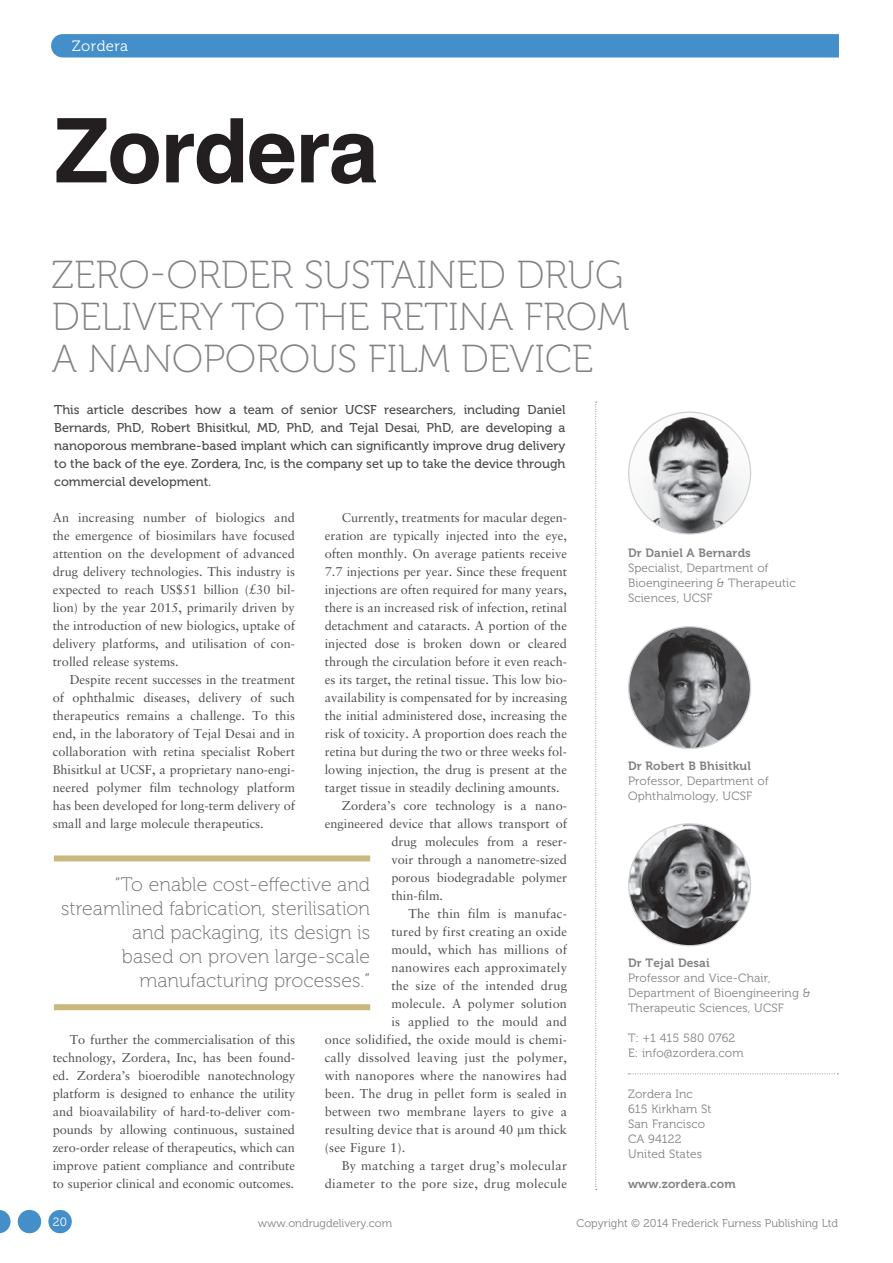
<style>
.page{position:relative;width:893px;height:1263px;background:#fff}
.page>*{position:absolute;margin:0;border:0;box-sizing:border-box;transform-origin:0 0}
.t1{font:700 89.25px "Helvetica";letter-spacing:-.015em;color:#231f20}
.t2{font:39px/42px "Museo 100";color:#808285}
.t3{font:19.5px/24px "Museo 100";letter-spacing:.005em;color:#6c6d70;text-align:right}
.t4{font:15px "Museo 300";letter-spacing:.025em;color:#fff}
.t5{font:12.75px/18px "Sabon LT Std";color:#4b4c4d;text-align:justify}
.t6{font:12.75px/18px "Museo 500";color:#4b4c4d;text-align:justify}
.t7{font:12.75px "Sabon LT Std";letter-spacing:.025em;color:#4b4c4d}
.t8{font:12px/15px "Museo 300";letter-spacing:.01em;color:#808285}
.t9{font:12px "Museo 700";letter-spacing:.01em;color:#808285}
.t10{font:12px "Museo 300";color:#fff}
.t11{font:11.25px "Museo 300";color:#808285}
</style>
<div class="page">
<div style="left:48px;top:1210px;width:24px;height:23px;background:#448fc9;border-radius:50%"></div>
<div style="left:18px;top:1210px;width:23px;height:23px;background:#448fc9;border-radius:50%"></div>
<svg style="left:0;top:1210px;width:11px;height:23px"></svg>
<div style="left:51px;top:34px;width:788px;height:23px;background:#448fc9"></div>
<svg style="left:628px;top:1074px;width:210px;height:1px"></svg>
<img style="left:629px;top:412px;width:121px;height:122px;border-radius:50%">
<img style="left:629px;top:627px;width:121px;height:121px;border-radius:50%">
<img style="left:629px;top:824px;width:121px;height:122px;border-radius:50%">
<svg style="left:595px;top:402px;width:2px;height:788px"></svg>
<div style="left:54px;top:855px;width:316px;height:6px;background:#cab87e"></div>
<div style="left:54px;top:1004px;width:316px;height:6px;background:#cab87e"></div>
<p class="t4" style="left:72px;top:40px;width:57px">Zordera</p>
<h1 class="t1" style="left:54px;top:114px;width:326px">Zordera</h1>
<h2 class="t2" style="left:52px;top:257px;width:579px">ZERO-ORDER SUSTAINED DRUG<br>DELIVERY TO THE RETINA FROM<br>A NANOPOROUS FILM DEVICE</h2>
<p class="t6" style="left:54px;top:402px;width:513px">This article describes how a team of senior UCSF researchers, including Daniel Bernards, PhD, Robert Bhisitkul, MD, PhD, and Tejal Desai, PhD, are developing a nanoporous membrane-based implant which can significantly improve drug delivery to the back of the eye. Zordera, Inc, is the company set up to take the device through commercial development.</p>
<p class="t5" style="left:53px;top:510px;width:244px">An increasing number of biologics and the emergence of biosimilars have focused attention on the development of advanced drug delivery technologies. This industry is expected to reach US$51 billion (£30 bil&shy;lion) by the year 2015, primarily driven by the introduction of new biologics, uptake of delivery platforms, and utilisation of con&shy;trolled release systems.</p>
<p class="t5" style="left:53px;top:672px;width:244px;text-indent:17px">Despite recent successes in the treatment of ophthalmic diseases, delivery of such therapeutics remains a challenge. To this end, in the laboratory of Tejal Desai and in collaboration with retina specialist Robert Bhisitkul at UCSF, a proprietary nano-engi&shy;neered polymer film technology platform has been developed for long-term delivery of small and large molecule therapeutics.</p>
<p class="t5" style="left:342px;top:510px;width:227px">Currently, treatments for macular degen-</p>
<p class="t5" style="left:325px;top:528px;width:244px">eration are typically injected into the eye,</p>
<p class="t5" style="left:325px;top:546px;width:244px">often monthly. On average patients receive</p>
<p class="t5" style="left:325px;top:564px;width:244px">7.7 injections per year. Since these frequent</p>
<p class="t5" style="left:325px;top:582px;width:244px">injections are often required for many years,</p>
<p class="t5" style="left:325px;top:600px;width:244px">there is an increased risk of infection, retinal</p>
<p class="t5" style="left:325px;top:618px;width:244px">detachment and cataracts. A portion of the</p>
<p class="t5" style="left:325px;top:636px;width:244px">injected dose is broken down or cleared</p>
<p class="t5" style="left:325px;top:654px;width:244px">through the circulation before it even reach-</p>
<p class="t5" style="left:325px;top:672px;width:244px">es its target, the retinal tissue. This low bio-</p>
<p class="t5" style="left:325px;top:690px;width:244px">availability is compensated for by increasing</p>
<p class="t5" style="left:325px;top:708px;width:244px">the initial administered dose, increasing the</p>
<p class="t5" style="left:325px;top:726px;width:244px">risk of toxicity. A proportion does reach the</p>
<p class="t5" style="left:325px;top:744px;width:244px">retina but during the two or three weeks fol-</p>
<p class="t5" style="left:325px;top:762px;width:244px">lowing injection, the drug is present at the</p>
<p class="t5" style="left:325px;top:780px;width:236px">target tissue in steadily declining amounts.</p>
<p class="t5" style="left:342px;top:798px;width:227px">Zordera’s core technology is a nano-</p>
<p class="t5" style="left:325px;top:816px;width:244px">engineered device that allows transport of</p>
<p class="t5" style="left:391px;top:834px;width:177px">drug molecules from a reser-</p>
<p class="t5" style="left:391px;top:852px;width:177px">voir through a nanometre-sized</p>
<p class="t5" style="left:391px;top:870px;width:177px">porous biodegradable polymer</p>
<p class="t5" style="left:391px;top:888px;width:53px">thin-film.</p>
<p class="t5" style="left:408px;top:906px;width:160px">The thin film is manufac-</p>
<p class="t5" style="left:391px;top:924px;width:177px">tured by first creating an oxide</p>
<p class="t5" style="left:391px;top:942px;width:177px">mould, which has millions of</p>
<p class="t5" style="left:391px;top:960px;width:177px">nanowires each approximately</p>
<p class="t5" style="left:391px;top:978px;width:177px">the size of the intended drug</p>
<p class="t5" style="left:391px;top:996px;width:177px">molecule. A polymer solution</p>
<p class="t5" style="left:391px;top:1014px;width:177px">is applied to the mould and</p>
<p class="t5" style="left:325px;top:1032px;width:244px">once solidified, the oxide mould is chemi-</p>
<p class="t5" style="left:325px;top:1050px;width:244px">cally dissolved leaving just the polymer,</p>
<p class="t5" style="left:325px;top:1068px;width:244px">with nanopores where the nanowires had</p>
<p class="t5" style="left:325px;top:1086px;width:244px">been. The drug in pellet form is sealed in</p>
<p class="t5" style="left:325px;top:1104px;width:244px">between two membrane layers to give a</p>
<p class="t5" style="left:325px;top:1122px;width:244px">resulting device that is around 40 μm thick</p>
<p class="t5" style="left:325px;top:1140px;width:82px">(see Figure 1).</p>
<p class="t7" style="left:342px;top:1161px;width:227px">By matching a target drug’s molecular</p>
<p class="t7" style="left:325px;top:1179px;width:244px">diameter to the pore size, drug molecule</p>
<h3 class="t3" style="left:61px;top:874px;width:310px">“To enable cost-effective and streamlined fabrication, sterilisation and packaging, its design is<br>based on proven large-scale manufacturing processes.”</h3>
<p class="t5" style="left:53px;top:1032px;width:244px;text-indent:17px">To further the commercialisation of this technology, Zordera, Inc, has been found&shy;ed. Zordera’s bioerodible nanotechnology platform is designed to enhance the utility and bioavailability of hard-to-deliver com&shy;pounds by allowing continuous, sustained zero-order release of therapeutics, which can improve patient compliance and contribute to superior clinical and economic outcomes.</p>
<p class="t9" style="left:628px;top:548px;width:124px">Dr Daniel A Bernards</p>
<p class="t8" style="left:628px;top:561px;width:169px">Specialist, Department of<br>Bioengineering &amp; Therapeutic<br>Sciences, UCSF</p>
<p class="t9" style="left:628px;top:762px;width:124px">Dr Robert B Bhisitkul</p>
<p class="t8" style="left:628px;top:775px;width:142px">Professor, Department of<br>Ophthalmology, UCSF</p>
<p class="t9" style="left:628px;top:959px;width:83px">Dr Tejal Desai</p>
<p class="t8" style="left:628px;top:972px;width:184px">Professor and Vice-Chair,<br>Department of Bioengineering &amp;<br>Therapeutic Sciences, UCSF</p>
<p class="t8" style="left:628px;top:1032px;width:117px">T: +1 415 580 0762<br>E: info@zordera.com</p>
<p class="t8" style="left:628px;top:1087px;width:85px">Zordera Inc<br>615 Kirkham St<br>San Francisco<br>CA 94122<br>United States</p>
<p class="t9" style="left:628px;top:1179px;width:109px">www.zordera.com</p>
<p class="t10" style="left:53px;top:1217px;width:15px">20</p>
<p class="t11" style="left:258px;top:1219px;width:136px">www.ondrugdelivery.com</p>
<p class="t11" style="left:576px;top:1219px;width:263px">Copyright © 2014 Frederick Furness Publishing Ltd</p>
</div>
